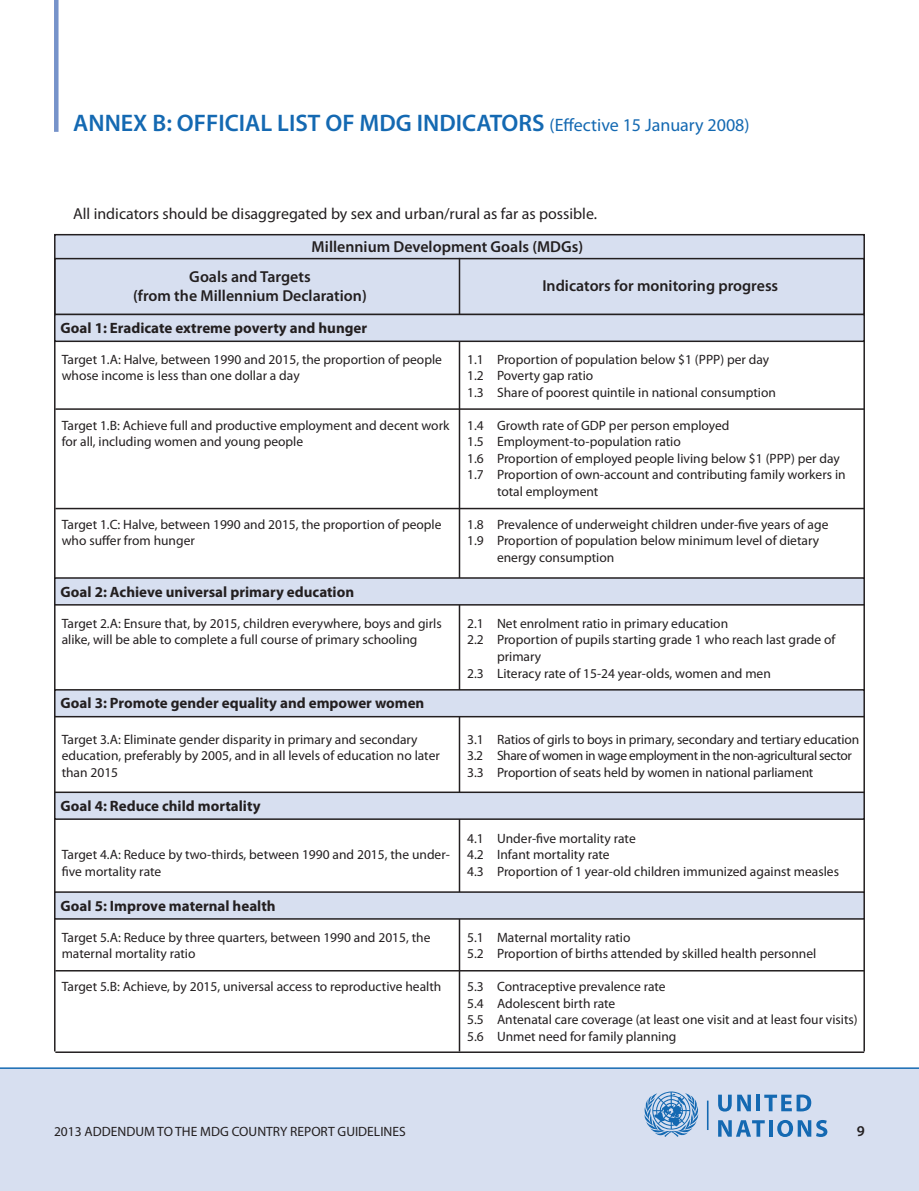
<style>
.page{position:relative;width:919px;height:1191px;background:#fff}
.page>*{position:absolute;margin:0;border:0;box-sizing:border-box;transform-origin:0 0}
.t1{font:600 24px "Myriad Pro";color:#1469b2}
.t2{font:600 15.9px "Myriad Pro";color:#231f20}
.t3{font:15.9px "Myriad Pro";color:#231f20}
.t4{font:700 15px "Myriad Pro";color:#231f20}
.t5{font:600 15px "Myriad Pro";color:#231f20}
._1_Space_Paragraph_S{font:13.5px/16.5px "Myriad Pro";color:#231f20}
._1_Space_Paragraph_S-2{font:13.5px "Myriad Pro";letter-spacing:-.03em;color:#231f20}
.s1{font-weight:400;font-size:18px}
</style>
<div class="page">
<div style="left:0;top:1069px;width:918px;height:122px;background:#d7dff0"></div>
<hr style="left:0;top:1067px;width:918px;height:2px;background:#1469b2">
<svg style="left:644px;top:1091px;width:54px;height:46px"></svg>
<hr style="left:706px;top:1100px;width:2px;height:30px;background:#1469b2">
<svg style="left:718px;top:1094px;width:13px;height:17px"></svg>
<svg style="left:737px;top:1094px;width:13px;height:17px"></svg>
<hr style="left:756px;top:1094px;width:4px;height:17px;background:#1469b2">
<svg style="left:764px;top:1094px;width:47px;height:17px"></svg>
<svg style="left:718px;top:1120px;width:46px;height:16px"></svg>
<svg style="left:769px;top:1120px;width:3px;height:16px"></svg>
<svg style="left:777px;top:1120px;width:50px;height:17px"></svg>
<hr style="left:54px;top:0;width:4px;height:132px;background:#7693ca">
<div style="left:55px;top:235px;width:809px;height:26px;background:#d7dff0"></div>
<div style="left:54px;top:234px;width:810px;height:28px;border:2px solid #231f20"></div>
<div style="left:55px;top:259px;width:809px;height:55px;background:#d7dff0"></div>
<div style="left:54px;top:258px;width:810px;height:57px;border:2px solid #231f20"></div>
<hr style="left:458px;top:258px;width:2px;height:793px;background:#231f20">
<hr style="left:863px;top:258px;width:1px;height:793px;background:#231f20">
<hr style="left:54px;top:258px;width:2px;height:793px;background:#231f20">
<div style="left:55px;top:314px;width:809px;height:27px;background:#d7dff0"></div>
<div style="left:54px;top:314px;width:810px;height:28px;border:2px solid #231f20"></div>
<div style="left:55px;top:578px;width:809px;height:27px;background:#d7dff0"></div>
<div style="left:54px;top:577px;width:810px;height:28px;border:2px solid #231f20"></div>
<div style="left:55px;top:690px;width:809px;height:26px;background:#d7dff0"></div>
<div style="left:54px;top:689px;width:810px;height:28px;border:2px solid #231f20"></div>
<div style="left:55px;top:792px;width:809px;height:27px;background:#d7dff0"></div>
<div style="left:54px;top:791px;width:810px;height:29px;border:2px solid #231f20"></div>
<hr style="left:55px;top:408px;width:809px;height:2px;background:#231f20">
<hr style="left:55px;top:508px;width:809px;height:1px;background:#231f20">
<hr style="left:55px;top:970px;width:809px;height:1px;background:#231f20">
<hr style="left:55px;top:1051px;width:809px;height:2px;background:#231f20">
<div style="left:55px;top:892px;width:809px;height:27px;background:#d7dff0"></div>
<div style="left:54px;top:891px;width:810px;height:28px;border:2px solid #231f20"></div>
<p class="t1" style="left:73px;top:108px;width:678px">ANNEX B: OFFICIAL LIST OF MDG INDICATORS <span class="s1">(Effective 15 January 2008)</span></p>
<p class="t3" style="left:73px;top:204px;width:525px">All indicators should be disaggregated by sex and urban/rural as far as possible.</p>
<p class="t2" style="left:311px;top:236px;width:273px">Millennium Development Goals (MDGs)</p>
<p class="t2" style="left:189px;top:266px;width:123px">Goals and Targets</p>
<p class="t2" style="left:133px;top:286px;width:235px">(from the Millennium Declaration)</p>
<p class="t4" style="left:61px;top:318px;width:308px">Goal 1: Eradicate extreme poverty and hunger</p>
<p class="_1_Space_Paragraph_S" style="left:62px;top:351px;width:382px">Target 1.A: Halve, between 1990 and 2015, the proportion of people whose income is less than one dollar a day</p>
<p class="_1_Space_Paragraph_S" style="left:62px;top:417px;width:389px">Target 1.B: Achieve full and productive employment and decent work for all, including women and young people</p>
<p class="_1_Space_Paragraph_S" style="left:62px;top:516px;width:381px">Target 1.C: Halve, between 1990 and 2015, the proportion of people who suffer from hunger</p>
<p class="t4" style="left:61px;top:582px;width:295px">Goal 2: Achieve universal primary education</p>
<p class="_1_Space_Paragraph_S" style="left:62px;top:615px;width:381px">Target 2.A: Ensure that, by 2015, children everywhere, boys and girls alike, will be able to complete a full course of primary schooling</p>
<p class="t4" style="left:61px;top:693px;width:365px">Goal 3: Promote gender equality and empower women</p>
<p class="_1_Space_Paragraph_S" style="left:62px;top:730px;width:379px">Target 3.A: Eliminate gender disparity in primary and secondary education, preferably by 2005, and in all levels of education no later than 2015</p>
<p class="t4" style="left:61px;top:796px;width:201px">Goal 4: Reduce child mortality</p>
<p class="_1_Space_Paragraph_S" style="left:62px;top:846px;width:389px">Target 4.A: Reduce by two-thirds, between 1990 and 2015, the under&shy;five mortality rate</p>
<p class="t4" style="left:61px;top:895px;width:216px">Goal 5: Improve maternal health</p>
<p class="_1_Space_Paragraph_S" style="left:62px;top:928px;width:370px">Target 5.A: Reduce by three quarters, between 1990 and 2015, the maternal mortality ratio</p>
<p class="_1_Space_Paragraph_S" style="left:62px;top:978px;width:381px">Target 5.B: Achieve, by 2015, universal access to reproductive health</p>
<p class="t2" style="left:542px;top:276px;width:237px">Indicators for monitoring progress</p>
<p class="_1_Space_Paragraph_S" style="left:467px;top:351px;width:303px">1.1 Proportion of population below $1 (PPP) per day</p>
<p class="_1_Space_Paragraph_S" style="left:467px;top:367px;width:128px">1.2 Poverty gap ratio</p>
<p class="_1_Space_Paragraph_S" style="left:467px;top:384px;width:310px">1.3 Share of poorest quintile in national consumption</p>
<p class="_1_Space_Paragraph_S" style="left:467px;top:417px;width:264px">1.4 Growth rate of GDP per person employed</p>
<p class="_1_Space_Paragraph_S" style="left:467px;top:433px;width:215px">1.5 Employment-to-population ratio</p>
<p class="_1_Space_Paragraph_S" style="left:467px;top:450px;width:374px">1.6 Proportion of employed people living below $1 (PPP) per day</p>
<p class="_1_Space_Paragraph_S" style="left:497px;top:466px;width:350px;text-indent:-30px">1.7 Proportion of own-account and contributing family workers in total employment</p>
<p class="_1_Space_Paragraph_S" style="left:467px;top:516px;width:362px">1.8 Prevalence of underweight children under-five years of age</p>
<p class="_1_Space_Paragraph_S" style="left:497px;top:532px;width:323px;text-indent:-30px">1.9 Proportion of population below minimum level of dietary energy consumption</p>
<p class="_1_Space_Paragraph_S" style="left:467px;top:615px;width:262px">2.1 Net enrolment ratio in primary education</p>
<p class="_1_Space_Paragraph_S" style="left:497px;top:631px;width:340px;text-indent:-30px">2.2 Proportion of pupils starting grade 1 who reach last grade of primary</p>
<p class="_1_Space_Paragraph_S" style="left:467px;top:664px;width:305px">2.3 Literacy rate of 15-24 year-olds, women and men</p>
<p class="_1_Space_Paragraph_S" style="left:467px;top:730px;width:393px">3.1 Ratios of girls to boys in primary, secondary and tertiary education</p>
<p class="_1_Space_Paragraph_S-2" style="left:467px;top:747px;width:386px">3.2 Share of women in wage employment in the non-agricultural sector</p>
<p class="_1_Space_Paragraph_S" style="left:467px;top:763px;width:347px">3.3 Proportion of seats held by women in national parliament</p>
<p class="_1_Space_Paragraph_S" style="left:467px;top:829px;width:170px">4.1 Under-five mortality rate</p>
<p class="_1_Space_Paragraph_S" style="left:467px;top:846px;width:144px">4.2 Infant mortality rate</p>
<p class="_1_Space_Paragraph_S" style="left:467px;top:862px;width:373px">4.3 Proportion of 1 year-old children immunized against measles</p>
<p class="_1_Space_Paragraph_S" style="left:467px;top:928px;width:165px">5.1 Maternal mortality ratio</p>
<p class="_1_Space_Paragraph_S" style="left:467px;top:945px;width:350px">5.2 Proportion of births attended by skilled health personnel</p>
<p class="_1_Space_Paragraph_S" style="left:467px;top:978px;width:200px">5.3 Contraceptive prevalence rate</p>
<p class="_1_Space_Paragraph_S" style="left:467px;top:994px;width:150px">5.4 Adolescent birth rate</p>
<p class="_1_Space_Paragraph_S" style="left:467px;top:1011px;width:392px">5.5 Antenatal care coverage (at least one visit and at least four visits)</p>
<p class="_1_Space_Paragraph_S" style="left:467px;top:1027px;width:211px">5.6 Unmet need for family planning</p>
<p class="_1_Space_Paragraph_S" style="left:54px;top:1123px;width:353px">2013 ADDENDUM TO THE MDG COUNTRY REPORT GUIDELINES</p>
<p class="t5" style="left:856px;top:1121px;width:10px">9</p>
</div>
